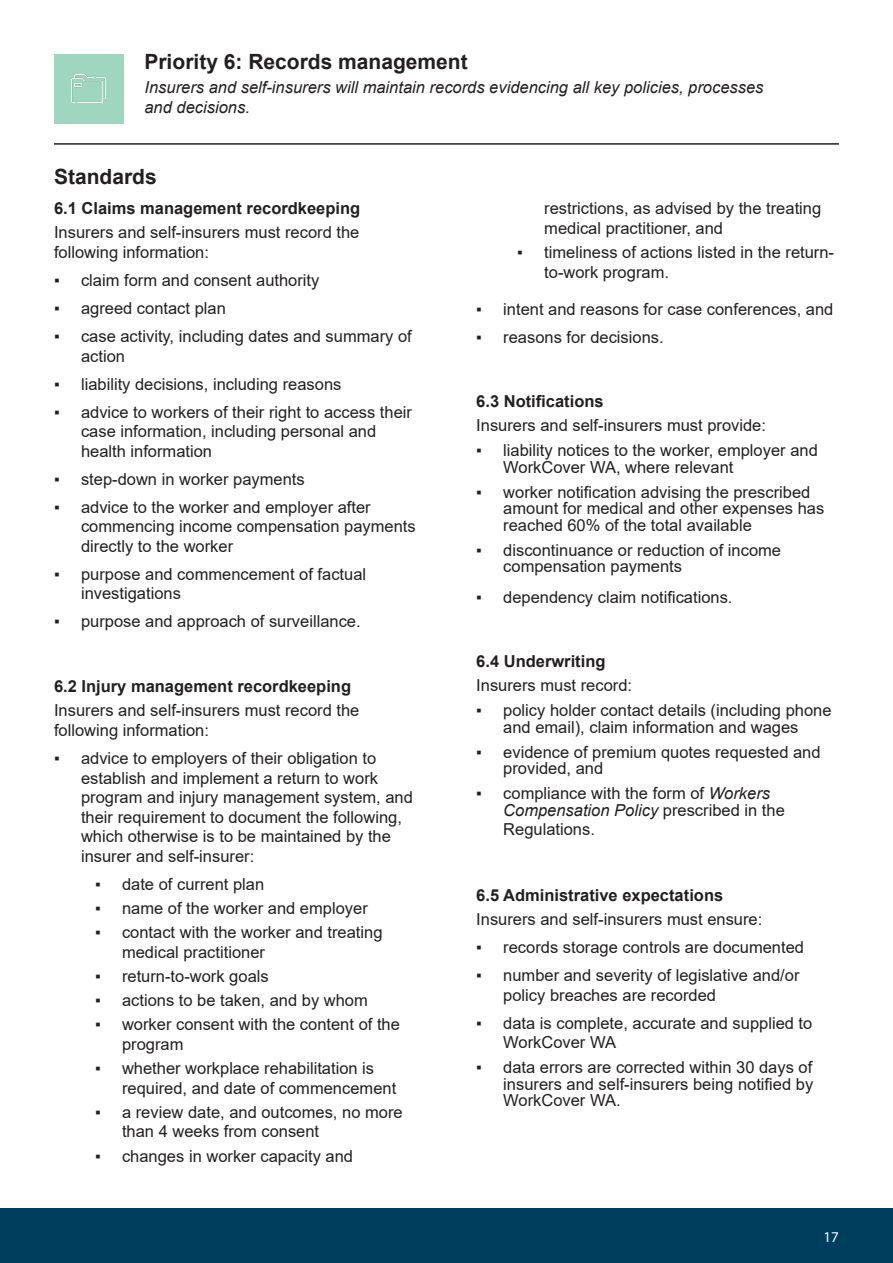
<style>
.page{position:relative;width:893px;height:1263px;background:#fff}
.page>*{position:absolute;margin:0;border:0;box-sizing:border-box;transform-origin:0 0}
.P_S_sub_header{font:700 21px "Arial";color:#231f20}
.P_S_Body_copy{font:16.5px/19.5px "Arial";color:#231f20}
._1_1_Heading{font:700 16.5px "Arial";color:#231f20}
.P_S_Body_copy-2{font:italic 16.5px/19.8px "Arial";color:#231f20}
.t1{font:15px "Myriad Pro";color:#fff}
.s1{font-style:italic}
</style>
<div class="page">
<div style="left:0;top:1209px;width:893px;height:54px;background:#003e5e"></div>
<div style="left:54px;top:54px;width:69px;height:69px;background:#9fd6bf"></div>
<img style="left:72px;top:74px;width:33px;height:29px">
<hr style="left:54px;top:143px;width:785px;height:2px;background:#231f20">
<p class="P_S_sub_header" style="left:144px;top:47px;width:325px">Priority 6: Records management</p>
<p class="P_S_Body_copy-2" style="left:144px;top:78px;width:620px">Insurers and self-insurers will maintain records evidencing all key policies, processes and decisions.</p>
<p class="P_S_sub_header" style="left:54px;top:161px;width:104px">Standards</p>
<p class="_1_1_Heading" style="left:54px;top:197px;width:308px">6.1 Claims management recordkeeping</p>
<p class="P_S_Body_copy" style="left:54px;top:222px;width:307px">Insurers and self-insurers must record the following information:</p>
<p class="P_S_Body_copy" style="left:54px;top:270px;width:267px">▪ claim form and consent authority</p>
<p class="P_S_Body_copy" style="left:54px;top:298px;width:173px">▪ agreed contact plan</p>
<p class="P_S_Body_copy" style="left:81px;top:326px;width:332px;text-indent:-27px">▪ case activity, including dates and summary of action</p>
<p class="P_S_Body_copy" style="left:54px;top:374px;width:289px">▪ liability decisions, including reasons</p>
<p class="P_S_Body_copy" style="left:81px;top:402px;width:333px;text-indent:-27px">▪ advice to workers of their right to access their case information, including personal and health information</p>
<p class="P_S_Body_copy" style="left:54px;top:469px;width:252px">▪ step-down in worker payments</p>
<p class="P_S_Body_copy" style="left:81px;top:497px;width:336px;text-indent:-27px">▪ advice to the worker and employer after commencing income compensation payments directly to the worker</p>
<p class="P_S_Body_copy" style="left:81px;top:564px;width:287px;text-indent:-27px">▪ purpose and commencement of factual investigations</p>
<p class="P_S_Body_copy" style="left:54px;top:611px;width:308px">▪ purpose and approach of surveillance.</p>
<p class="_1_1_Heading" style="left:54px;top:675px;width:299px">6.2 Injury management recordkeeping</p>
<p class="P_S_Body_copy" style="left:54px;top:700px;width:307px">Insurers and self-insurers must record the following information:</p>
<p class="P_S_Body_copy" style="left:81px;top:748px;width:333px;text-indent:-27px">▪ advice to employers of their obligation to establish and implement a return to work program and injury management system, and their requirement to document the following, which otherwise is to be maintained by the insurer and self-insurer:</p>
<p class="P_S_Body_copy" style="left:95px;top:874px;width:171px">▪ date of current plan</p>
<p class="P_S_Body_copy" style="left:95px;top:898px;width:274px">▪ name of the worker and employer</p>
<p class="P_S_Body_copy" style="left:122px;top:922px;width:262px;text-indent:-27px">▪ contact with the worker and treating medical practitioner</p>
<p class="P_S_Body_copy" style="left:95px;top:966px;width:175px">▪ return-to-work goals</p>
<p class="P_S_Body_copy" style="left:95px;top:990px;width:274px">▪ actions to be taken, and by whom</p>
<p class="P_S_Body_copy" style="left:122px;top:1014px;width:279px;text-indent:-27px">▪ worker consent with the content of the program</p>
<p class="P_S_Body_copy" style="left:122px;top:1058px;width:276px;text-indent:-27px">▪ whether workplace rehabilitation is required, and date of commencement</p>
<p class="P_S_Body_copy" style="left:122px;top:1102px;width:282px;text-indent:-27px">▪ a review date, and outcomes, no more than 4 weeks from consent</p>
<p class="P_S_Body_copy" style="left:95px;top:1146px;width:260px">▪ changes in worker capacity and</p>
<p class="P_S_Body_copy" style="left:544px;top:198px;width:278px">restrictions, as advised by the treating medical practitioner, and</p>
<p class="P_S_Body_copy" style="left:544px;top:242px;width:291px;text-indent:-27px">▪ timeliness of actions listed in the return&shy;to-work program.</p>
<p class="P_S_Body_copy" style="left:476px;top:299px;width:359px">▪ intent and reasons for case conferences, and</p>
<p class="P_S_Body_copy" style="left:476px;top:327px;width:189px">▪ reasons for decisions.</p>
<p class="_1_1_Heading" style="left:476px;top:390px;width:129px">6.3 Notifications</p>
<p class="P_S_Body_copy" style="left:476px;top:416px;width:291px">Insurers and self-insurers must provide:</p>
<p class="P_S_Body_copy" style="left:503px;top:442px;width:316px;line-height:16.5px;text-indent:-27px">▪ liability notices to the worker, employer and<br>WorkCover WA, where relevant</p>
<p class="P_S_Body_copy" style="left:503px;top:484px;width:322px;line-height:16.5px;text-indent:-27px">▪ worker notification advising the prescribed amount for medical and other expenses has reached 60% of the total available</p>
<p class="P_S_Body_copy" style="left:503px;top:542px;width:279px;line-height:16.5px;text-indent:-27px">▪ discontinuance or reduction of income compensation payments</p>
<p class="P_S_Body_copy" style="left:476px;top:587px;width:258px">▪ dependency claim notifications.</p>
<p class="_1_1_Heading" style="left:476px;top:650px;width:131px">6.4 Underwriting</p>
<p class="P_S_Body_copy" style="left:476px;top:675px;width:157px">Insurers must record:</p>
<p class="P_S_Body_copy" style="left:476px;top:702px;width:357px;line-height:16.5px;text-align:center">▪ policy holder contact details (including phone and email), claim information and wages</p>
<p class="P_S_Body_copy" style="left:503px;top:743px;width:319px;line-height:16.5px;text-indent:-27px">▪ evidence of premium quotes requested and provided, and</p>
<p class="P_S_Body_copy" style="left:503px;top:785px;width:283px;line-height:16.5px;text-indent:-27px">▪ compliance with the form of <span class="s1">Workers<br>Compensation Policy</span> prescribed in the</p>
<p class="P_S_Body_copy" style="left:503px;top:819px;width:93px">Regulations.</p>
<p class="_1_1_Heading" style="left:476px;top:883px;width:248px">6.5 Administrative expectations</p>
<p class="P_S_Body_copy" style="left:476px;top:909px;width:288px">Insurers and self-insurers must ensure:</p>
<p class="P_S_Body_copy" style="left:476px;top:937px;width:329px">▪ records storage controls are documented</p>
<p class="P_S_Body_copy" style="left:503px;top:965px;width:298px;text-indent:-27px">▪ number and severity of legislative and/or policy breaches are recorded</p>
<p class="P_S_Body_copy" style="left:503px;top:1013px;width:311px;text-indent:-27px">▪ data is complete, accurate and supplied to<br>WorkCover WA</p>
<p class="P_S_Body_copy" style="left:503px;top:1059px;width:311px;line-height:16.5px;text-align:justify;text-indent:-27px">▪ data errors are corrected within 30 days of insurers and self-insurers being notified by WorkCover WA.</p>
<p class="t1" style="left:824px;top:1228px;width:17px">17</p>
</div>
